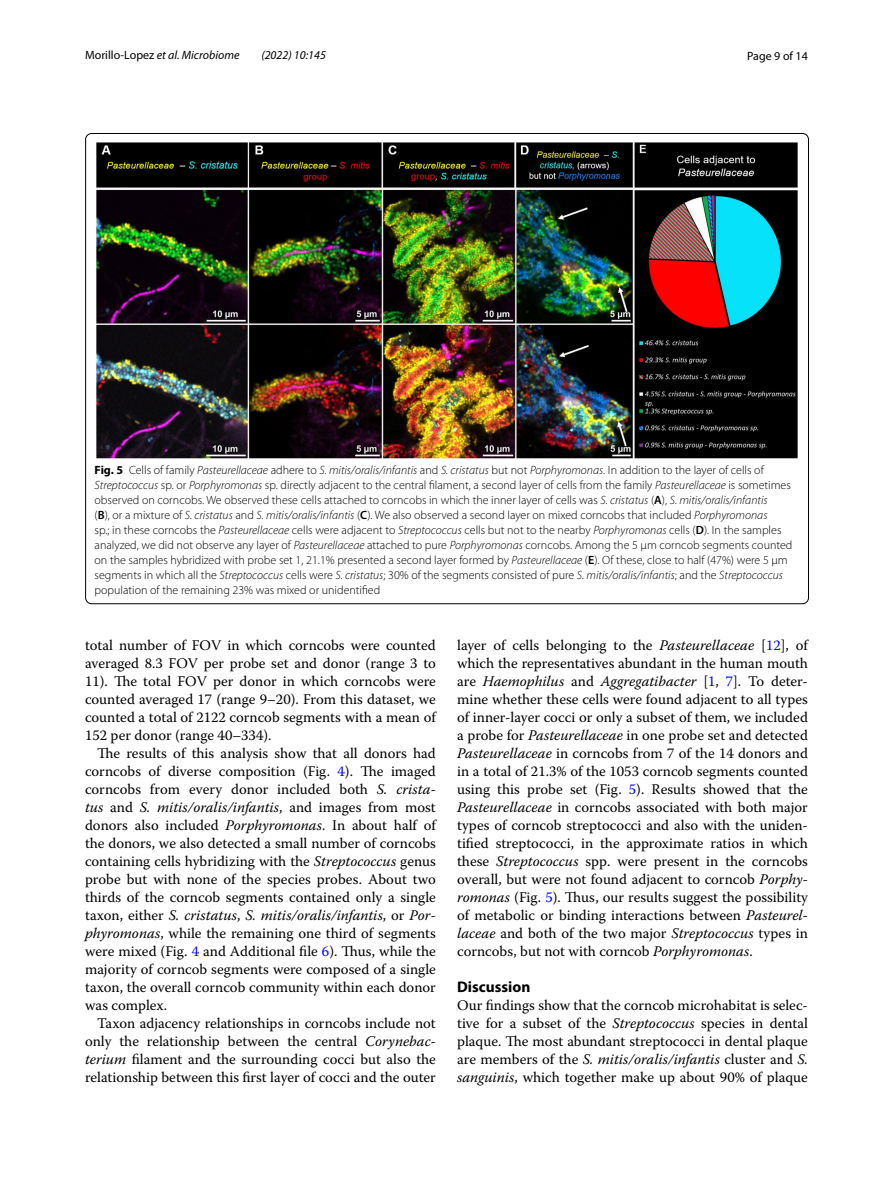
<style>
.page{position:relative;width:893px;height:1187px;background:#fff}
.page>*{position:absolute;margin:0;border:0;box-sizing:border-box;transform-origin:0 0}
.t1{font:700 15.45px "Myriad Pro";color:#000}
.t2{font:14.7px/18px "Warnock Pro";color:#000;text-align:justify}
.t3{font:300 12px/15px "Myriad Pro";color:#000}
.t4{font:italic 12px "Myriad Pro";color:#000}
.t5{font:12px "Myriad Pro";color:#000}
.s1{font-style:normal}
.s2{font-weight:700}
.s3{font-style:italic}
.s4{font-weight:600}
.s5{color:#00f}
</style>
<div class="page">
<img style="left:97px;top:142px;width:700px;height:316px">
<p class="t4" style="left:85px;top:48px;width:156px"><span class="s1">Morillo‑Lopez</span> et al. Microbiome</p>
<p class="t4" style="left:261px;top:48px;width:66px">(2022) 10:145</p>
<p class="t5" style="left:747px;top:48px;width:62px">Page 9 of 14</p>
<p class="t3" style="left:95px;top:462px;width:699px"><span class="s2">Fig. 5</span> Cells of family <span class="s3">Pasteurellaceae</span> adhere to <span class="s3">S. mitis/oralis/infantis</span> and <span class="s3">S. cristatus</span> but not <span class="s3">Porphyromonas</span>. In addition to the layer of cells of <span class="s3">Streptococcus</span> sp. or <span class="s3">Porphyromonas</span> sp. directly adjacent to the central filament, a second layer of cells from the family <span class="s3">Pasteurellaceae</span> is sometimes observed on corncobs. We observed these cells attached to corncobs in which the inner layer of cells was <span class="s3">S. cristatus</span> (<span class="s4">A</span>), <span class="s3">S. mitis/oralis/infantis<br></span>(<span class="s4">B</span>), or a mixture of <span class="s3">S. cristatus</span> and <span class="s3">S. mitis/oralis/infantis</span> (<span class="s4">C</span>). We also observed a second layer on mixed corncobs that included <span class="s3">Porphyromonas<br></span>sp.; in these corncobs the <span class="s3">Pasteurellaceae</span> cells were adjacent to <span class="s3">Streptococcus</span> cells but not to the nearby <span class="s3">Porphyromonas</span> cells (<span class="s4">D</span>). In the samples analyzed, we did not observe any layer of <span class="s3">Pasteurellaceae</span> attached to pure <span class="s3">Porphyromonas</span> corncobs. Among the 5 μm corncob segments counted on the samples hybridized with probe set 1, 21.1% presented a second layer formed by <span class="s3">Pasteurellaceae</span> (<span class="s4">E</span>). Of these, close to half (47%) were 5 μm segments in which all the <span class="s3">Streptococcus</span> cells were <span class="s3">S. cristatus</span>; 30% of the segments consisted of pure <span class="s3">S. mitis/oralis/infantis</span>; and the <span class="s3">Streptococcus </span>population of the remaining 23% was mixed or unidentified</p>
<p class="t2" style="left:85px;top:635px;width:352px">total number of FOV in which corncobs were counted averaged 8.3 FOV per probe set and donor (range 3 to 11). The total FOV per donor in which corncobs were counted averaged 17 (range 9–20). From this dataset, we counted a total of 2122 corncob segments with a mean of 152 per donor (range 40–334).</p>
<p class="t2" style="left:85px;top:743px;width:352px;text-indent:12px">The results of this analysis show that all donors had corncobs of diverse composition (Fig. <span class="s5">4</span>). The imaged corncobs from every donor included both <span class="s3">S. crista&shy;tus</span> and <span class="s3">S. mitis/oralis/infantis</span>, and images from most donors also included <span class="s3">Porphyromonas</span>. In about half of the donors, we also detected a small number of corncobs containing cells hybridizing with the <span class="s3">Streptococcus</span> genus probe but with none of the species probes. About two thirds of the corncob segments contained only a single taxon, either <span class="s3">S. cristatus</span>, <span class="s3">S. mitis/oralis/infantis</span>, or <span class="s3">Por&shy;phyromonas</span>, while the remaining one third of segments were mixed (Fig. <span class="s5">4</span> and Additional file <span class="s5">6</span>). Thus, while the majority of corncob segments were composed of a single taxon, the overall corncob community within each donor was complex.</p>
<p class="t2" style="left:85px;top:1013px;width:352px;text-indent:12px">Taxon adjacency relationships in corncobs include not only the relationship between the central <span class="s3">Corynebac&shy;terium</span> filament and the surrounding cocci but also the relationship between this first layer of cocci and the outer</p>
<p class="t2" style="left:457px;top:635px;width:352px">layer of cells belonging to the <span class="s3">Pasteurellaceae</span> [<span class="s5">12</span>], of which the representatives abundant in the human mouth are <span class="s3">Haemophilus</span> and <span class="s3">Aggregatibacter</span> [<span class="s5">1</span>, <span class="s5">7</span>]. To deter&shy;mine whether these cells were found adjacent to all types of inner-layer cocci or only a subset of them, we included a probe for <span class="s3">Pasteurellaceae</span> in one probe set and detected <span class="s3">Pasteurellaceae</span> in corncobs from 7 of the 14 donors and in a total of 21.3% of the 1053 corncob segments counted using this probe set (Fig. <span class="s5">5</span>). Results showed that the <span class="s3">Pasteurellaceae</span> in corncobs associated with both major types of corncob streptococci and also with the uniden&shy;tified streptococci, in the approximate ratios in which these <span class="s3">Streptococcus</span> spp. were present in the corncobs overall, but were not found adjacent to corncob <span class="s3">Porphy&shy;romonas</span> (Fig. <span class="s5">5</span>). Thus, our results suggest the possibility of metabolic or binding interactions between <span class="s3">Pasteurel&shy;laceae</span> and both of the two major <span class="s3">Streptococcus</span> types in corncobs, but not with corncob <span class="s3">Porphyromonas</span>.</p>
<p class="t1" style="left:457px;top:976px;width:75px">Discussion</p>
<p class="t2" style="left:457px;top:995px;width:352px">Our findings show that the corncob microhabitat is selec&shy;tive for a subset of the <span class="s3">Streptococcus</span> species in dental plaque. The most abundant streptococci in dental plaque are members of the <span class="s3">S. mitis/oralis/infantis</span> cluster and <span class="s3">S. sanguinis</span>, which together make up about 90% of plaque</p>
</div>
